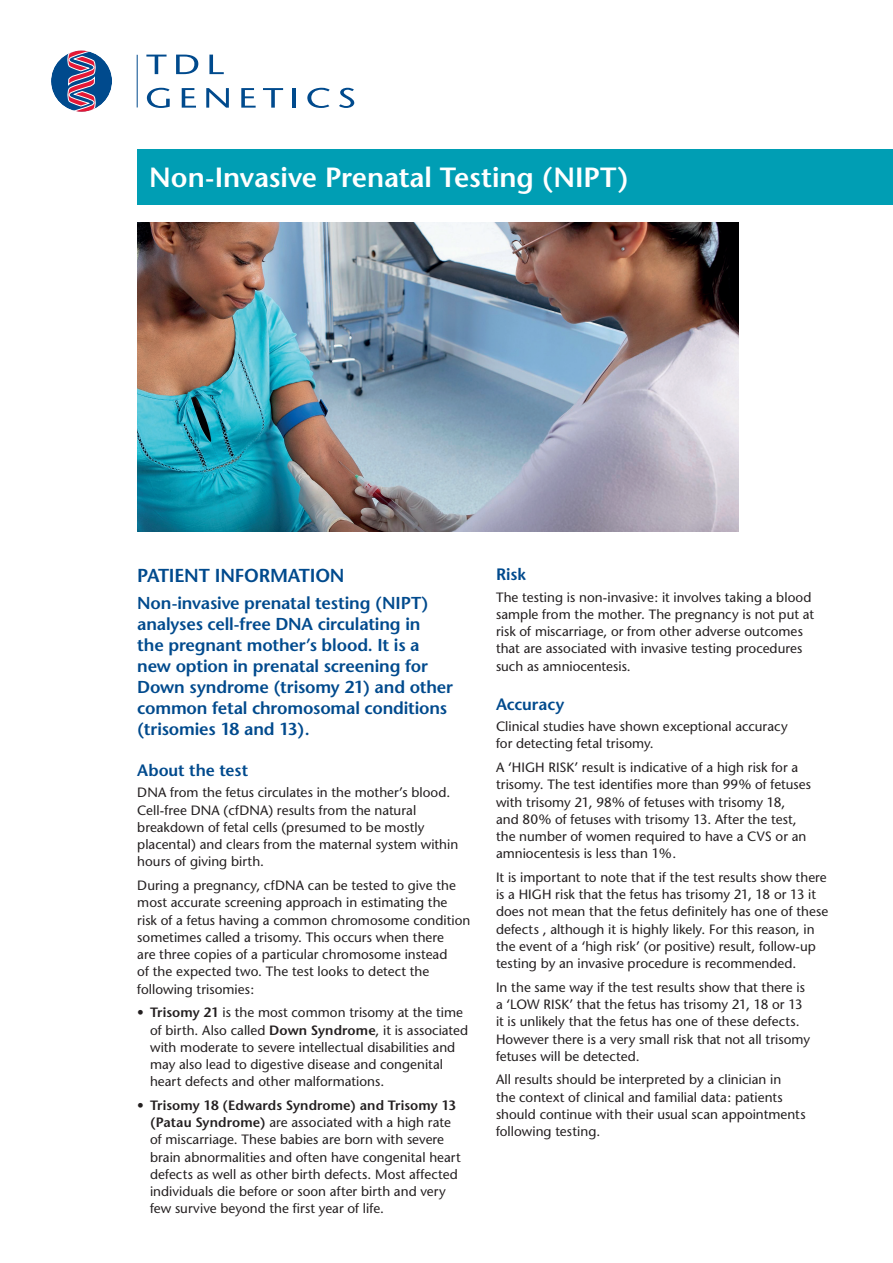
<style>
.page{position:relative;width:893px;height:1263px;background:#fff}
.page>*{position:absolute;margin:0;border:0;box-sizing:border-box;transform-origin:0 0}
.t1{font:600 27.75px "Stone Sans";letter-spacing:-.005em;color:#fff}
.t2{font:600 18.75px "Stone Sans";letter-spacing:-.01em;color:#004a8d}
.t3{font:600 17.25px/21px "Stone Sans";letter-spacing:-.01em;color:#004a8d}
.t4{font:600 16.5px "Stone Sans";color:#004a8d}
.t5{font:13.5px/17.2px "Stone Sans";color:#231f20}
.s1{font-weight:600}
</style>
<div class="page">
<hr style="left:137px;top:55px;width:1px;height:52px;background:#004a8d">
<svg style="left:51px;top:51px;width:61px;height:61px"></svg>
<svg style="left:146px;top:55px;width:21px;height:19px"></svg>
<svg style="left:176px;top:55px;width:22px;height:19px"></svg>
<svg style="left:209px;top:55px;width:15px;height:19px"></svg>
<svg style="left:147px;top:88px;width:23px;height:20px"></svg>
<svg style="left:182px;top:88px;width:14px;height:20px"></svg>
<svg style="left:206px;top:88px;width:23px;height:20px"></svg>
<svg style="left:241px;top:88px;width:15px;height:20px"></svg>
<svg style="left:263px;top:88px;width:20px;height:20px"></svg>
<hr style="left:293px;top:88px;width:3px;height:20px;background:#004a8d">
<svg style="left:307px;top:88px;width:23px;height:20px"></svg>
<svg style="left:339px;top:88px;width:15px;height:20px"></svg>
<div style="left:138px;top:150px;width:755px;height:55px;background:#009eb4"></div>
<img style="left:138px;top:223px;width:601px;height:308px">
<h1 class="t1" style="left:149px;top:160px;width:481px">Non-Invasive Prenatal Testing (NIPT)</h1>
<h2 class="t2" style="left:137px;top:564px;width:209px">PATIENT INFORMATION</h2>
<p class="t3" style="left:137px;top:593px;width:317px">Non-invasive prenatal testing (NIPT) analyses cell-free DNA circulating in<br>the pregnant mother’s blood. It is a new option in prenatal screening for Down syndrome (trisomy 21) and other common fetal chromosomal conditions (trisomies 18 and 13).</p>
<p class="t4" style="left:137px;top:760px;width:112px">About the test</p>
<p class="t5" style="left:137px;top:784px;width:322px">DNA from the fetus circulates in the mother’s blood.<br>Cell-free DNA (cfDNA) results from the natural breakdown of fetal cells (presumed to be mostly placental) and clears from the maternal system within hours of giving birth.</p>
<p class="t5" style="left:137px;top:877px;width:335px">During a pregnancy, cfDNA can be tested to give the most accurate screening approach in estimating the risk of a fetus having a common chromosome condition sometimes called a trisomy. This occurs when there<br>are three copies of a particular chromosome instead<br>of the expected two. The test looks to detect the following trisomies:</p>
<p class="t5" style="left:150px;top:1004px;width:320px;text-indent:-13px">• <span class="s1">Trisomy 21</span> is the most common trisomy at the time of birth. Also called <span class="s1">Down Syndrome</span>, it is associated with moderate to severe intellectual disabilities and may also lead to digestive disease and congenital heart defects and other malformations.</p>
<p class="t5" style="left:150px;top:1096px;width:312px;text-indent:-13px">• <span class="s1">Trisomy 18 (Edwards Syndrome) and Trisomy 13 (Patau Syndrome)</span> are associated with a high rate of miscarriage. These babies are born with severe brain abnormalities and often have congenital heart defects as well as other birth defects. Most affected individuals die before or soon after birth and very few survive beyond the first year of life.</p>
<p class="t4" style="left:496px;top:564px;width:31px">Risk</p>
<p class="t5" style="left:496px;top:588px;width:320px">The testing is non-invasive: it involves taking a blood sample from the mother. The pregnancy is not put at risk of miscarriage, or from other adverse outcomes that are associated with invasive testing procedures such as amniocentesis.</p>
<p class="t4" style="left:496px;top:694px;width:70px">Accuracy</p>
<p class="t5" style="left:496px;top:718px;width:293px">Clinical studies have shown exceptional accuracy for detecting fetal trisomy.</p>
<p class="t5" style="left:496px;top:759px;width:317px">A ‘HIGH RISK’ result is indicative of a high risk for a trisomy. The test identifies more than 99% of fetuses with trisomy 21, 98% of fetuses with trisomy 18, and 80% of fetuses with trisomy 13. After the test, the number of women required to have a CVS or an amniocentesis is less than 1%.</p>
<p class="t5" style="left:496px;top:868px;width:334px">It is important to note that if the test results show there is a HIGH risk that the fetus has trisomy 21, 18 or 13 it does not mean that the fetus definitely has one of these defects , although it is highly likely. For this reason, in the event of a ‘high risk’ (or positive) result, follow-up testing by an invasive procedure is recommended.</p>
<p class="t5" style="left:496px;top:978px;width:316px">In the same way if the test results show that there is a ‘LOW RISK’ that the fetus has trisomy 21, 18 or 13 it is unlikely that the fetus has one of these defects.<br>However there is a very small risk that not all trisomy fetuses will be detected.</p>
<p class="t5" style="left:496px;top:1071px;width:311px">All results should be interpreted by a clinician in<br>the context of clinical and familial data: patients should continue with their usual scan appointments following testing.</p>
</div>
